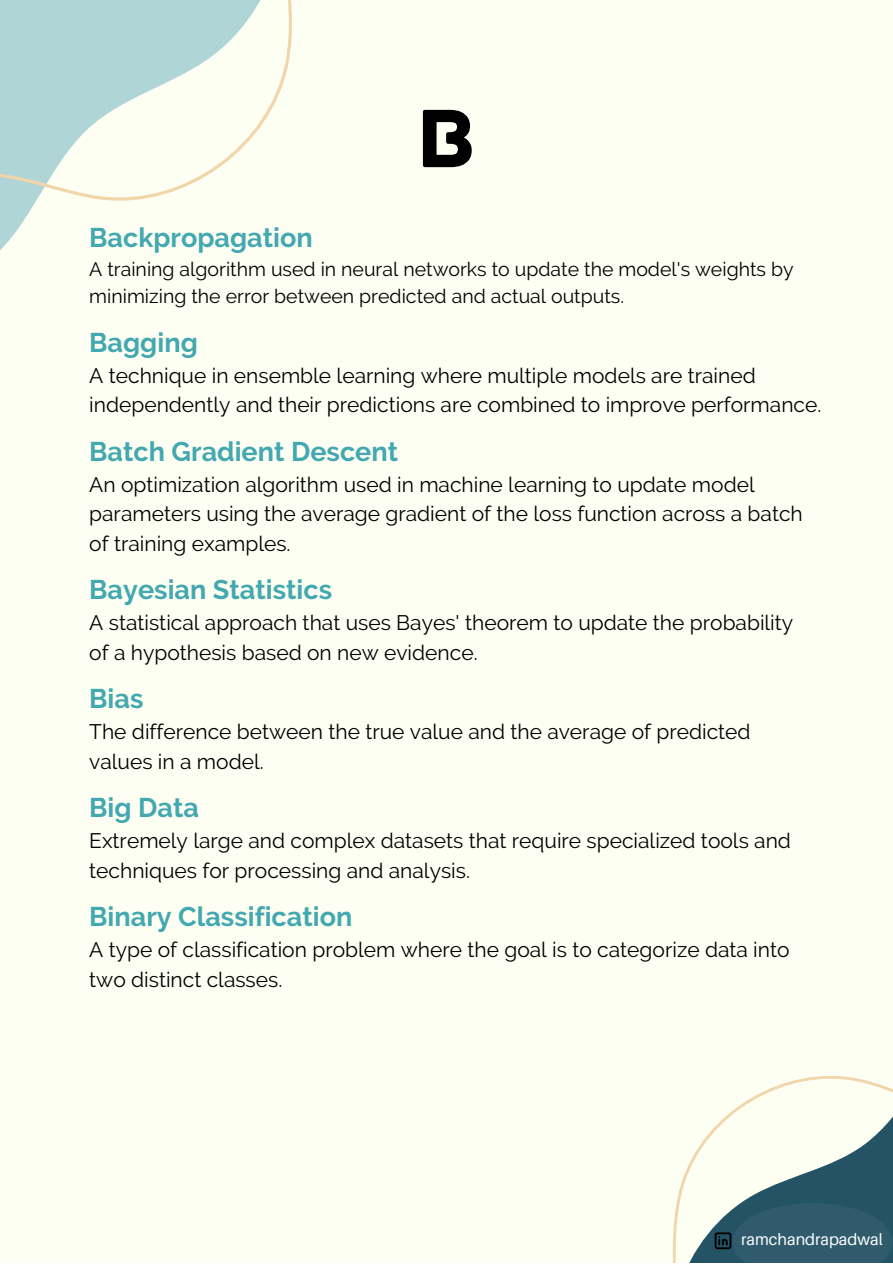
<style>
.page{position:relative;width:893px;height:1264px;background:#fff}
.page>*{position:absolute;margin:0;border:0;box-sizing:border-box;transform-origin:0 0}
.t1{font:86.85px "Archive";color:#000}
.t2{font:700 27px "Raleway";color:#43a8b0}
.t3{font:21px/29.2px "Raleway";color:#000}
.t4{font:19.5px/27px "Raleway";color:#000}
.t5{font:16.2px "Aileron";color:#fff}
</style>
<div class="page">
<div style="left:0;top:0;width:892px;height:1262px;background:#fefff3"></div>
<svg style="left:672px;top:1076px;width:220px;height:186px"></svg>
<svg style="left:0;top:0;width:292px;height:250px"></svg>
<svg style="left:714px;top:1202px;width:178px;height:60px;background:#325d6d"></svg>
<p class="t2" style="left:89px;top:221px;width:225px">Backpropagation</p>
<p class="t1" style="left:416px;top:87px;width:61px">B</p>
<p class="t4" style="left:89px;top:255px;width:705px">A training algorithm used in neural networks to update the model's weights by minimizing the error between predicted and actual outputs.</p>
<p class="t2" style="left:89px;top:326px;width:110px">Bagging</p>
<p class="t3" style="left:89px;top:361px;width:733px">A technique in ensemble learning where multiple models are trained independently and their predictions are combined to improve performance.</p>
<p class="t2" style="left:89px;top:435px;width:310px">Batch Gradient Descent</p>
<p class="t3" style="left:89px;top:470px;width:715px">An optimization algorithm used in machine learning to update model parameters using the average gradient of the loss function across a batch of training examples.</p>
<p class="t2" style="left:89px;top:573px;width:244px">Bayesian Statistics</p>
<p class="t3" style="left:89px;top:608px;width:705px">A statistical approach that uses Bayes' theorem to update the probability of a hypothesis based on new evidence.</p>
<p class="t2" style="left:89px;top:682px;width:56px">Bias</p>
<p class="t3" style="left:89px;top:717px;width:662px">The difference between the true value and the average of predicted values in a model.</p>
<p class="t2" style="left:89px;top:791px;width:111px">Big Data</p>
<p class="t3" style="left:89px;top:826px;width:703px">Extremely large and complex datasets that require specialized tools and techniques for processing and analysis.</p>
<p class="t2" style="left:89px;top:900px;width:264px">Binary Classification</p>
<p class="t3" style="left:89px;top:935px;width:701px">A type of classification problem where the goal is to categorize data into two distinct classes.</p>
<p class="t5" style="left:741px;top:1229px;width:143px">ramchandrapadwal</p>
</div>
